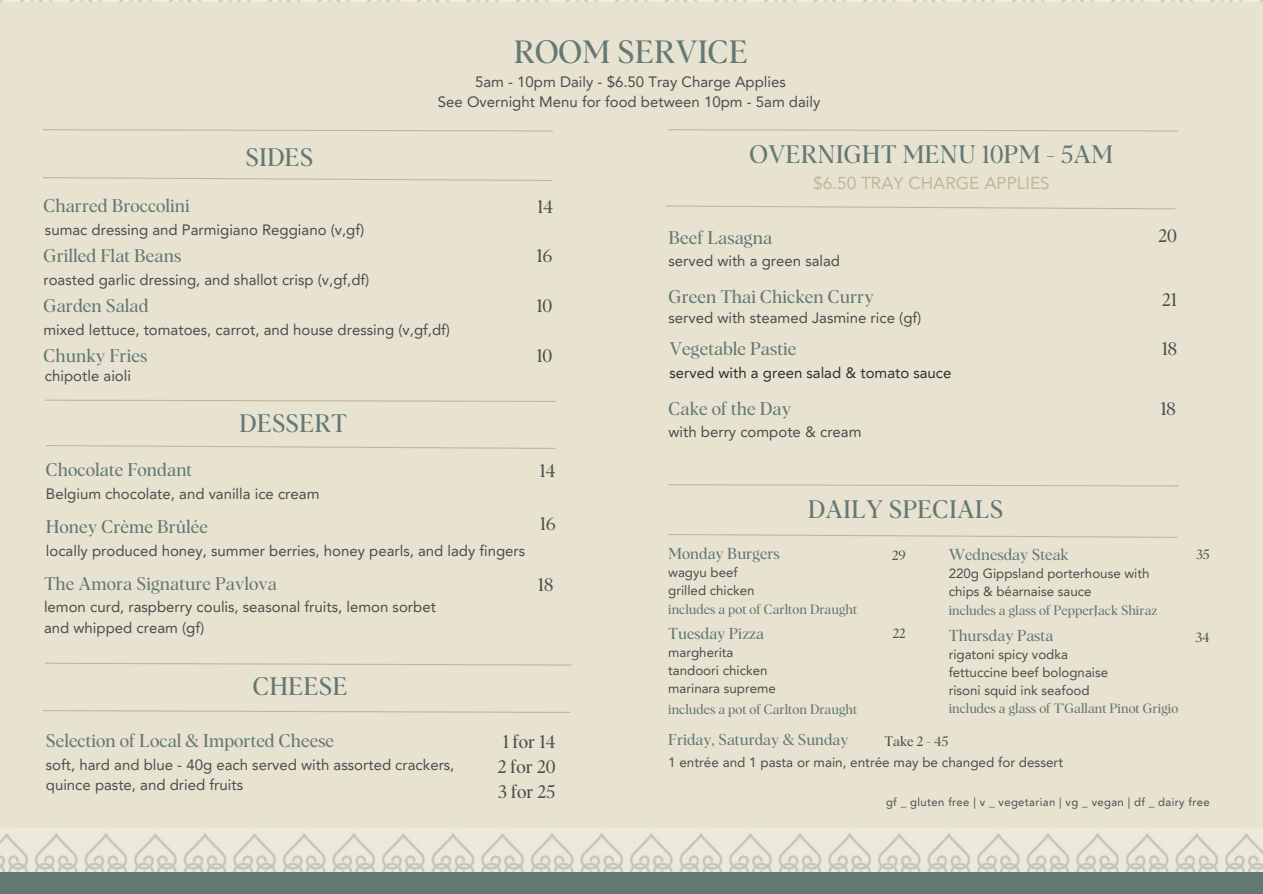
<style>
.page{position:relative;width:1263px;height:894px;background:#fff}
.page>*{position:absolute;margin:0;border:0;box-sizing:border-box;transform-origin:0 0}
.t1{font:31.5px "Albra";color:#647874}
.t2{font:24.75px "Albra";color:#647874}
.t3{font:18px "Albra";color:#647874}
.t4{font:18px "Albra";color:#4b4c4d}
.t5{font:17.25px "Avenir LT Pro";color:#c2b59b}
.t6{font:15.45px "Albra";color:#647874}
.t7{font:15px "Avenir LT Pro";color:#4b4c4d}
.t8{font:15px "Avenir LT Pro";color:#2d2d2d}
.t9{font:13.5px "Avenir LT Pro";color:#4b4c4d}
.t10{font:13.5px "Albra";color:#4b4c4d}
.t11{font:13.35px/18.3px "Avenir LT Pro";color:#4b4c4d}
.t12{font:13.35px "Albra";color:#647874}
.t13{font:13.35px "Albra";color:#4b4c4d}
.t14{font:11.25px "Avenir LT Pro";letter-spacing:.03em;color:#4b4c4d}
</style>
<div class="page">
<div style="left:0;top:0;width:1263px;height:893px;background:#e7e3d0"></div>
<svg style="left:46px;top:445px;width:510px;height:4px"></svg>
<svg style="left:45px;top:399px;width:511px;height:3px"></svg>
<svg style="left:42px;top:177px;width:510px;height:4px"></svg>
<svg style="left:42px;top:129px;width:511px;height:3px"></svg>
<svg style="left:666px;top:205px;width:510px;height:5px"></svg>
<svg style="left:667px;top:129px;width:511px;height:3px"></svg>
<svg style="left:668px;top:534px;width:510px;height:4px"></svg>
<svg style="left:668px;top:484px;width:511px;height:3px"></svg>
<svg style="left:45px;top:662px;width:527px;height:4px"></svg>
<svg style="left:42px;top:710px;width:528px;height:3px"></svg>
<img style="left:0;top:828px;width:1263px;height:43px">
<div style="left:0;top:871px;width:1263px;height:22px;background:#647874"></div>
<img style="left:0;top:0;width:1263px;height:2px">
<p class="t2" style="left:246px;top:146px;width:69px">SIDES</p>
<p class="t1" style="left:514px;top:38px;width:236px">ROOM SERVICE</p>
<p class="t7" style="left:475px;top:75px;width:312px">5am - 10pm Daily - $6.50 Tray Charge Applies</p>
<p class="t7" style="left:438px;top:96px;width:384px">See Overnight Menu for food between 10pm - 5am daily</p>
<p class="t2" style="left:749px;top:144px;width:365px">OVERNIGHT MENU 10PM - 5AM</p>
<p class="t5" style="left:813px;top:176px;width:238px">$6.50 TRAY CHARGE APPLIES</p>
<p class="t3" style="left:43px;top:197px;width:148px">Charred Broccolini</p>
<p class="t7" style="left:45px;top:224px;width:321px">sumac dressing and Parmigiano Reggiano (v,gf)</p>
<p class="t4" style="left:537px;top:198px;width:18px">14</p>
<p class="t3" style="left:43px;top:248px;width:139px">Grilled Flat Beans</p>
<p class="t7" style="left:43px;top:273px;width:327px">roasted garlic dressing, and shallot crisp (v,gf,df)</p>
<p class="t4" style="left:536px;top:248px;width:17px">16</p>
<p class="t3" style="left:43px;top:298px;width:107px">Garden Salad</p>
<p class="t7" style="left:43px;top:323px;width:408px">mixed lettuce, tomatoes, carrot, and house dressing (v,gf,df)</p>
<p class="t4" style="left:536px;top:298px;width:17px">10</p>
<p class="t3" style="left:43px;top:347px;width:105px">Chunky Fries</p>
<p class="t4" style="left:536px;top:347px;width:17px">10</p>
<p class="t7" style="left:45px;top:369px;width:88px">chipotle aioli</p>
<p class="t2" style="left:239px;top:413px;width:109px">DESSERT</p>
<p class="t3" style="left:668px;top:229px;width:105px">Beef Lasagna</p>
<p class="t7" style="left:668px;top:254px;width:173px">served with a green salad</p>
<p class="t3" style="left:668px;top:289px;width:207px">Green Thai Chicken Curry</p>
<p class="t7" style="left:668px;top:312px;width:254px">served with steamed Jasmine rice (gf)</p>
<p class="t3" style="left:670px;top:341px;width:128px">Vegetable Pastie</p>
<p class="t8" style="left:670px;top:366px;width:283px">served with a green salad &amp; tomato sauce</p>
<p class="t3" style="left:668px;top:400px;width:124px">Cake of the Day</p>
<p class="t7" style="left:668px;top:426px;width:195px">with berry compote &amp; cream</p>
<p class="t4" style="left:1158px;top:227px;width:20px">20</p>
<p class="t4" style="left:1162px;top:292px;width:16px">21</p>
<p class="t4" style="left:1162px;top:341px;width:17px">18</p>
<p class="t4" style="left:1160px;top:400px;width:17px">18</p>
<p class="t3" style="left:46px;top:462px;width:148px">Chocolate Fondant</p>
<p class="t7" style="left:46px;top:487px;width:275px">Belgium chocolate, and vanilla ice cream</p>
<p class="t3" style="left:46px;top:518px;width:164px">Honey Crème Brûlée</p>
<p class="t7" style="left:46px;top:544px;width:481px">locally produced honey, summer berries, honey pearls, and lady fingers</p>
<p class="t3" style="left:44px;top:575px;width:234px">The Amora Signature Pavlova</p>
<p class="t7" style="left:44px;top:601px;width:393px">lemon curd, raspberry coulis, seasonal fruits, lemon sorbet</p>
<p class="t7" style="left:44px;top:621px;width:162px">and whipped cream (gf)</p>
<p class="t4" style="left:539px;top:463px;width:18px">14</p>
<p class="t4" style="left:540px;top:515px;width:17px">16</p>
<p class="t4" style="left:538px;top:576px;width:17px">18</p>
<p class="t2" style="left:253px;top:675px;width:97px">CHEESE</p>
<p class="t3" style="left:46px;top:733px;width:290px">Selection of Local &amp; Imported Cheese</p>
<p class="t7" style="left:46px;top:758px;width:410px">soft, hard and blue - 40g each served with assorted crackers,</p>
<p class="t7" style="left:46px;top:778px;width:199px">quince paste, and dried fruits</p>
<p class="t4" style="left:503px;top:734px;width:54px">1 for 14</p>
<p class="t4" style="left:498px;top:758px;width:59px">2 for 20</p>
<p class="t4" style="left:498px;top:783px;width:59px">3 for 25</p>
<p class="t2" style="left:808px;top:499px;width:197px">DAILY SPECIALS</p>
<p class="t6" style="left:668px;top:547px;width:113px">Monday Burgers</p>
<p class="t11" style="left:668px;top:564px;width:71px">wagyu beef</p>
<p class="t11" style="left:668px;top:582px;width:88px">grilled chicken</p>
<p class="t12" style="left:668px;top:603px;width:191px">includes a pot of Carlton Draught</p>
<p class="t6" style="left:668px;top:626px;width:97px">Tuesday Pizza</p>
<p class="t11" style="left:668px;top:644px;width:67px">margherita</p>
<p class="t11" style="left:668px;top:662px;width:101px">tandoori chicken</p>
<p class="t11" style="left:668px;top:680px;width:109px">marinara supreme</p>
<p class="t12" style="left:668px;top:703px;width:191px">includes a pot of Carlton Draught</p>
<p class="t13" style="left:892px;top:549px;width:15px">29</p>
<p class="t13" style="left:893px;top:627px;width:14px">22</p>
<p class="t6" style="left:949px;top:547px;width:122px">Wednesday Steak</p>
<p class="t11" style="left:949px;top:565px;width:202px">220g Gippsland porterhouse with chips &amp; béarnaise sauce</p>
<p class="t12" style="left:949px;top:604px;width:210px">includes a glass of PepperJack Shiraz</p>
<p class="t6" style="left:949px;top:628px;width:106px">Thursday Pasta</p>
<p class="t11" style="left:949px;top:646px;width:121px">rigatoni spicy vodka</p>
<p class="t11" style="left:949px;top:664px;width:161px">fettuccine beef bolognaise</p>
<p class="t11" style="left:949px;top:682px;width:142px">risoni squid ink seafood</p>
<p class="t12" style="left:949px;top:702px;width:231px">includes a glass of T’Gallant Pinot Grigio</p>
<p class="t13" style="left:1196px;top:548px;width:15px">35</p>
<p class="t13" style="left:1195px;top:631px;width:16px">34</p>
<p class="t6" style="left:668px;top:732px;width:182px">Friday, Saturday &amp; Sunday</p>
<p class="t10" style="left:884px;top:735px;width:66px">Take 2 - 45</p>
<p class="t9" style="left:668px;top:756px;width:396px">1 entrée and 1 pasta or main, entrée may be changed for dessert</p>
<p class="t14" style="left:886px;top:797px;width:325px">gf _ gluten free | v _ vegetarian | vg _ vegan | df _ dairy free</p>
</div>
